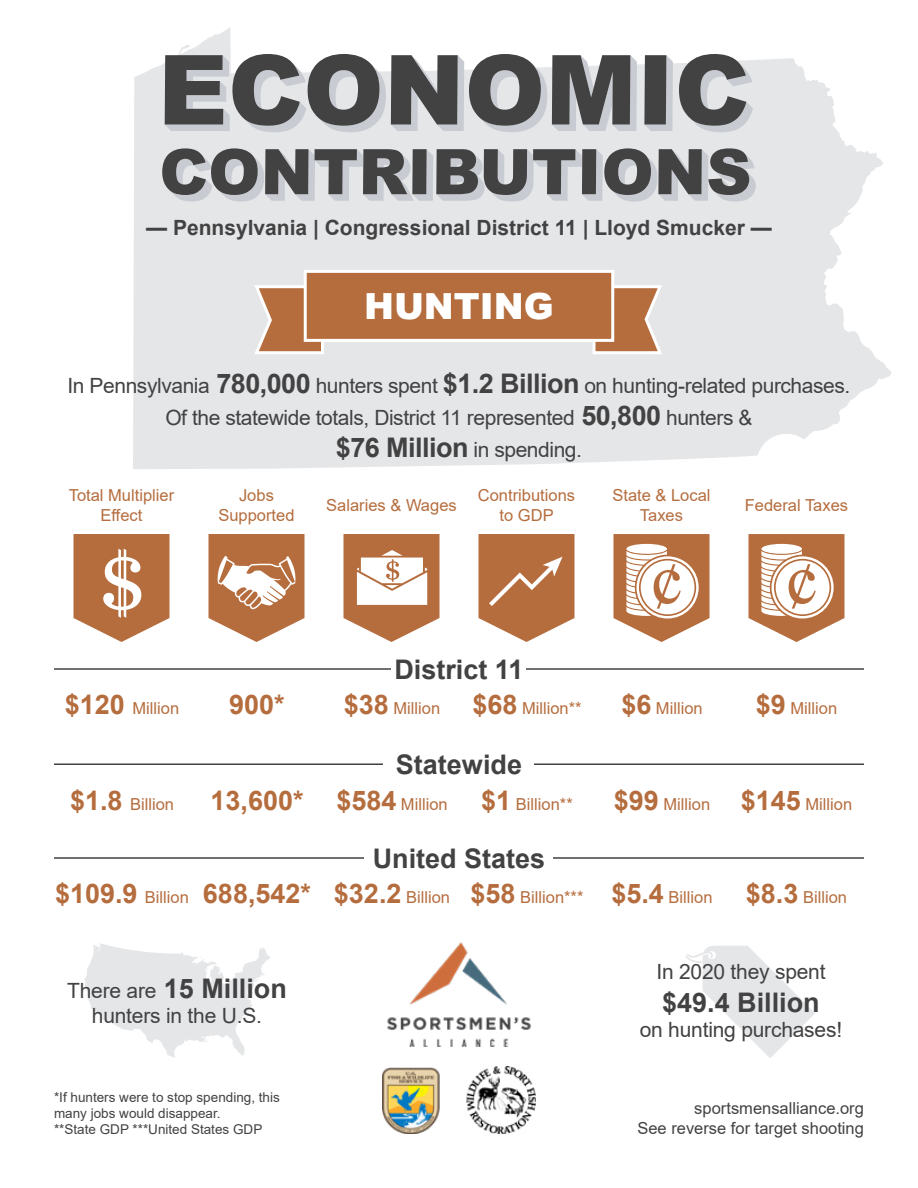
<style>
.page{position:relative;width:918px;height:1188px;background:#fff}
.page>*{position:absolute;margin:0;border:0;box-sizing:border-box;transform-origin:0 0}
.t1{font:900 36px "Arial";color:#fff}
.t2{font:700 27px "Arial";color:#424243}
.t3{font:700 27px "Arial";color:#b56d3e}
.t4{font:21px/32.4px "Arial";letter-spacing:-.02em;color:#424243;text-align:center}
.t5{font:700 21px "Arial";color:#424243}
.t6{font:16.5px/19.8px "Arial";color:#b56d3e;text-align:center}
.t7{font:16.5px/19.8px "Arial";color:#424243;text-align:right}
.t8{font:13.5px/16.2px "Arial";color:#424243}
.s1{font-weight:700;font-size:27px}
.s2{font-weight:400;font-size:21px}
</style>
<div class="page">
<svg style="left:133px;top:27px;width:758px;height:442px;fill:#e5e6e8"></svg>
<svg style="left:85px;top:943px;width:185px;height:115px"></svg>
<svg style="left:685px;top:946px;width:130px;height:112px"></svg>
<img style="left:387px;top:942px;width:144px;height:105px">
<svg style="left:252px;top:268px;width:413px;height:89px;background:#c69575"></svg>
<svg style="left:74px;top:534px;width:96px;height:108px"></svg>
<svg style="left:344px;top:534px;width:96px;height:108px"></svg>
<svg style="left:208px;top:534px;width:96px;height:108px"></svg>
<hr style="left:54px;top:857px;width:810px;height:2px;background:#424243">
<hr style="left:54px;top:763px;width:810px;height:2px;background:#424243">
<div style="left:384px;top:751px;width:150px;height:27px;background:#fff"></div>
<div style="left:364px;top:844px;width:190px;height:28px;background:#fff"></div>
<svg style="left:478px;top:534px;width:96px;height:108px;background:#c1845d"></svg>
<svg style="left:614px;top:534px;width:96px;height:108px"></svg>
<svg style="left:748px;top:534px;width:96px;height:108px"></svg>
<img style="left:382px;top:1067px;width:58px;height:67px">
<img style="left:466px;top:1066px;width:70px;height:68px">
<svg style="left:165px;top:54px;width:472px;height:78px;background:#88888a"></svg>
<svg style="left:644px;top:55px;width:29px;height:76px;background:#6f7072"></svg>
<svg style="left:679px;top:54px;width:74px;height:78px;background:#949597"></svg>
<svg style="left:162px;top:148px;width:594px;height:54px;background:#8f9092"></svg>
<hr style="left:54px;top:668px;width:810px;height:2px;background:#424243">
<div style="left:392px;top:656px;width:134px;height:26px;background:#fff"></div>
<p class="t5" style="left:146px;top:213px;width:627px">— Pennsylvania | Congressional District 11 | Lloyd Smucker —</p>
<h1 class="t1" style="left:364px;top:280px;width:191px">HUNTING</h1>
<p class="t4" style="left:68px;top:369px;width:784px">In Pennsylvania <span class="s1">780,000</span> hunters spent <span class="s1">$1.2 Billion</span> on hunting-related purchases.<br>Of the statewide totals, District 11 represented <span class="s1">50,800</span> hunters &amp;<br><span class="s1">$76 Million</span> in spending.</p>
<p class="t6" style="left:69px;top:485px;width:107px">Total Multiplier<br>Effect</p>
<p class="t6" style="left:218px;top:485px;width:78px">Jobs<br>Supported</p>
<p class="t6" style="left:326px;top:495px;width:132px">Salaries &amp; Wages</p>
<p class="t6" style="left:478px;top:485px;width:99px">Contributions to GDP</p>
<p class="t6" style="left:612px;top:485px;width:100px">State &amp; Local<br>Taxes</p>
<p class="t6" style="left:745px;top:495px;width:105px">Federal Taxes</p>
<h2 class="t2" style="left:394px;top:650px;width:131px">District 11</h2>
<p class="t6" style="left:65px;top:698px;width:116px"><span class="s1">$120</span> Million</p>
<h2 class="t3" style="left:229px;top:685px;width:57px">900*</h2>
<p class="t6" style="left:344px;top:698px;width:239px"><span class="s1">$38</span> Million <span class="s1">$68</span> Million**</p>
<p class="t6" style="left:621px;top:698px;width:83px"><span class="s1">$6</span> Million</p>
<p class="t6" style="left:756px;top:698px;width:83px"><span class="s1">$9</span> Million</p>
<h2 class="t2" style="left:396px;top:746px;width:128px">Statewide</h2>
<p class="t6" style="left:70px;top:794px;width:106px"><span class="s1">$1.8</span> Billion</p>
<p class="t6" style="left:210px;top:794px;width:364px"><span class="s1">13,600* $584</span> Million <span class="s1">$1</span> Billion**</p>
<p class="t6" style="left:614px;top:794px;width:240px"><span class="s1">$99</span> Million <span class="s1">$145</span> Million</p>
<h2 class="t2" style="left:373px;top:839px;width:174px">United States</h2>
<p class="t6" style="left:55px;top:887px;width:793px"><span class="s1">$109.9</span> Billion <span class="s1">688,542* $32.2</span> Billion <span class="s1">$58</span> Billion*** <span class="s1">$5.4</span> Billion <span class="s1">$8.3</span> Billion</p>
<h2 class="t2" style="left:67px;top:969px;width:221px"><span class="s2">There are</span> 15 Million</h2>
<p class="t4" style="left:92px;top:999px;width:172px">hunters in the U.S.</p>
<p class="t8" style="left:54px;top:1089px;width:227px">*If hunters were to stop spending, this many jobs would disappear.<br>**State GDP ***United States GDP</p>
<p class="t4" style="left:656px;top:956px;width:171px">In 2020 they spent</p>
<h2 class="t2" style="left:662px;top:983px;width:159px">$49.4 Billion</h2>
<p class="t4" style="left:640px;top:1013px;width:204px">on hunting purchases!</p>
<p class="t7" style="left:637px;top:1098px;width:228px">sportsmensalliance.org<br>See reverse for target shooting</p>
</div>
